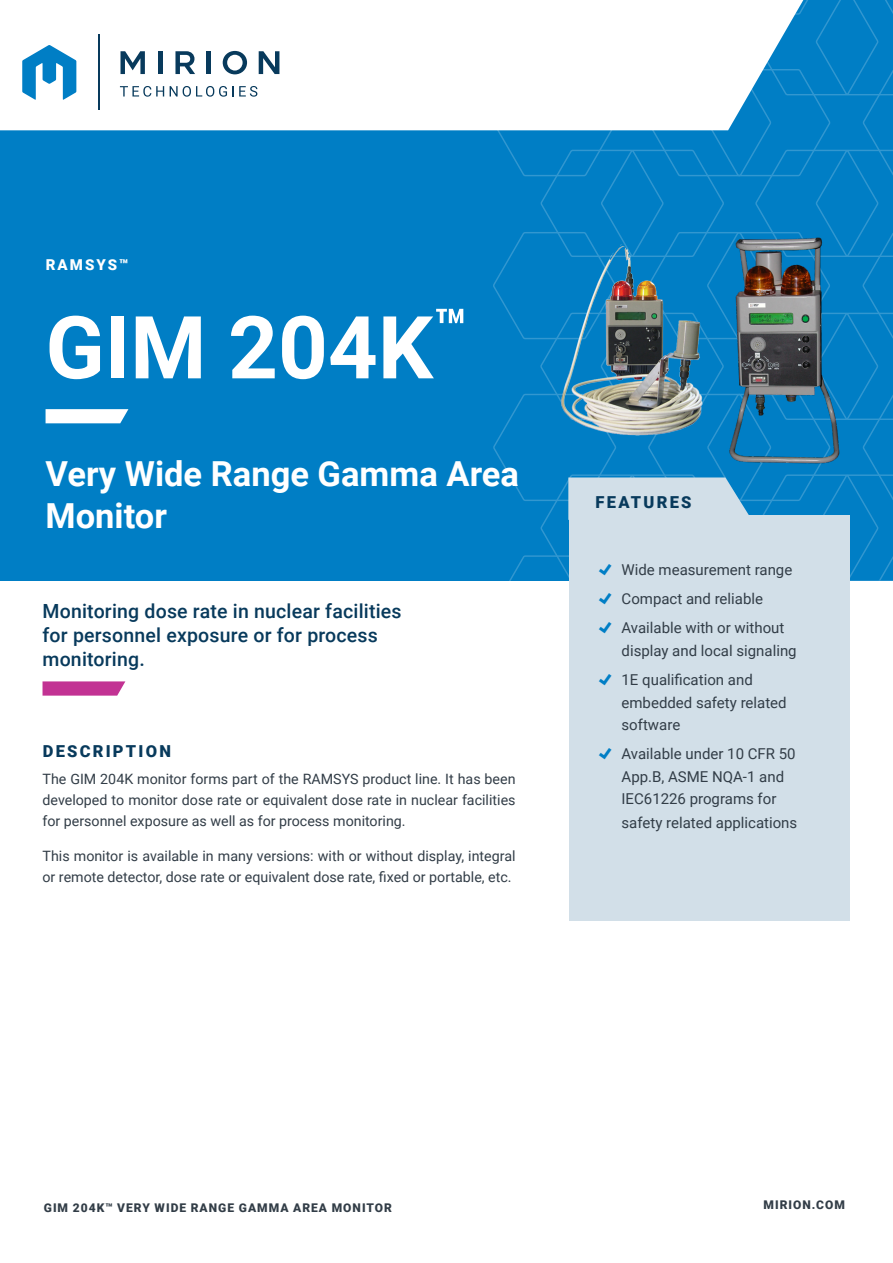
<style>
.page{position:relative;width:893px;height:1263px;background:#fff}
.page>*{position:absolute;margin:0;border:0;box-sizing:border-box;transform-origin:0 0}
.Cover_Title{font:700 87px "Roboto";color:#fff}
.H2_Subhead{font:700 34.5px/42px "Roboto";color:#fff}
.Callout_2{font:500 19.5px/24px "Roboto";letter-spacing:.01em;color:#083a5c}
.H3_Subhead{font:900 16.5px "Roboto";letter-spacing:.135em;color:#083a5c}
.t1{font:15px/22.5px "Roboto";color:#323d47}
.H3_Subhead-2{font:900 15px "Roboto";letter-spacing:.135em;color:#fff}
.Body{font:14.25px/21px "Roboto";color:#323d47;text-align:justify}
.t2{font:900 12px "Roboto";letter-spacing:.085em;color:#323d47}
</style>
<div class="page">
<div style="left:0;top:0;width:893px;height:581px;background:#007ec5"></div>
<div style="left:0;top:0;width:492px;height:130px;background:#fff"></div>
<svg style="left:22px;top:45px;width:54px;height:55px"></svg>
<svg style="left:121px;top:51px;width:24px;height:23px"></svg>
<hr style="left:158px;top:51px;width:4px;height:23px;background:#083a5c">
<svg style="left:175px;top:51px;width:20px;height:23px"></svg>
<div style="left:206px;top:51px;width:5px;height:23px;background:#083a5c"></div>
<svg style="left:223px;top:51px;width:24px;height:23px"></svg>
<svg style="left:259px;top:51px;width:20px;height:23px"></svg>
<hr style="left:98px;top:34px;width:1px;height:76px;background:#083a5c">
<svg style="left:120px;top:86px;width:44px;height:11px"></svg>
<svg style="left:170px;top:86px;width:87px;height:11px"></svg>
<svg style="left:46px;top:409px;width:82px;height:14px"></svg>
<div style="left:569px;top:516px;width:280px;height:405px;background:#d2dfe8"></div>
<svg style="left:43px;top:681px;width:82px;height:15px"></svg>
<svg style="left:492px;top:0;width:401px;height:581px"></svg>
<p class="H3_Subhead-2" style="left:46px;top:254px;width:84px">RAMSYS™</p>
<p class="Cover_Title" style="left:46px;top:286px;width:423px">GIM 204K<sup>™</sup></p>
<p class="H2_Subhead" style="left:46px;top:451px;width:475px">Very Wide Range Gamma Area<br>Monitor</p>
<p class="Callout_2" style="left:43px;top:598px;width:361px">Monitoring dose rate in nuclear facilities for personnel exposure or for process monitoring.</p>
<p class="H3_Subhead" style="left:43px;top:739px;width:130px">DESCRIPTION</p>
<p class="Body" style="left:43px;top:768px;width:475px">The GIM 204K monitor forms part of the RAMSYS product line. It has been developed to monitor dose rate or equivalent dose rate in nuclear facilities for personnel exposure as well as for process monitoring.</p>
<p class="Body" style="left:43px;top:845px;width:475px">This monitor is available in many versions: with or without display, integral or remote detector, dose rate or equivalent dose rate, fixed or portable, etc.</p>
<p class="H3_Subhead" style="left:596px;top:490px;width:97px">FEATURES</p>
<p class="t1" style="left:622px;top:558px;width:172px">Wide measurement range</p>
<p class="t1" style="left:622px;top:587px;width:143px">Compact and reliable</p>
<p class="t1" style="left:622px;top:616px;width:177px">Available with or without display and local signaling</p>
<p class="t1" style="left:622px;top:668px;width:167px">1E qualification and embedded safety related software</p>
<p class="t1" style="left:622px;top:742px;width:176px">Available under 10 CFR 50<br>App.B, ASME NQA-1 and<br>IEC61226 programs for</p>
<p class="t1" style="left:622px;top:811px;width:177px">safety related applications</p>
<p class="t2" style="left:44px;top:1199px;width:350px">GIM 204K™ VERY WIDE RANGE GAMMA AREA MONITOR</p>
<p class="t2" style="left:763px;top:1196px;width:83px">MIRION.COM</p>
</div>
